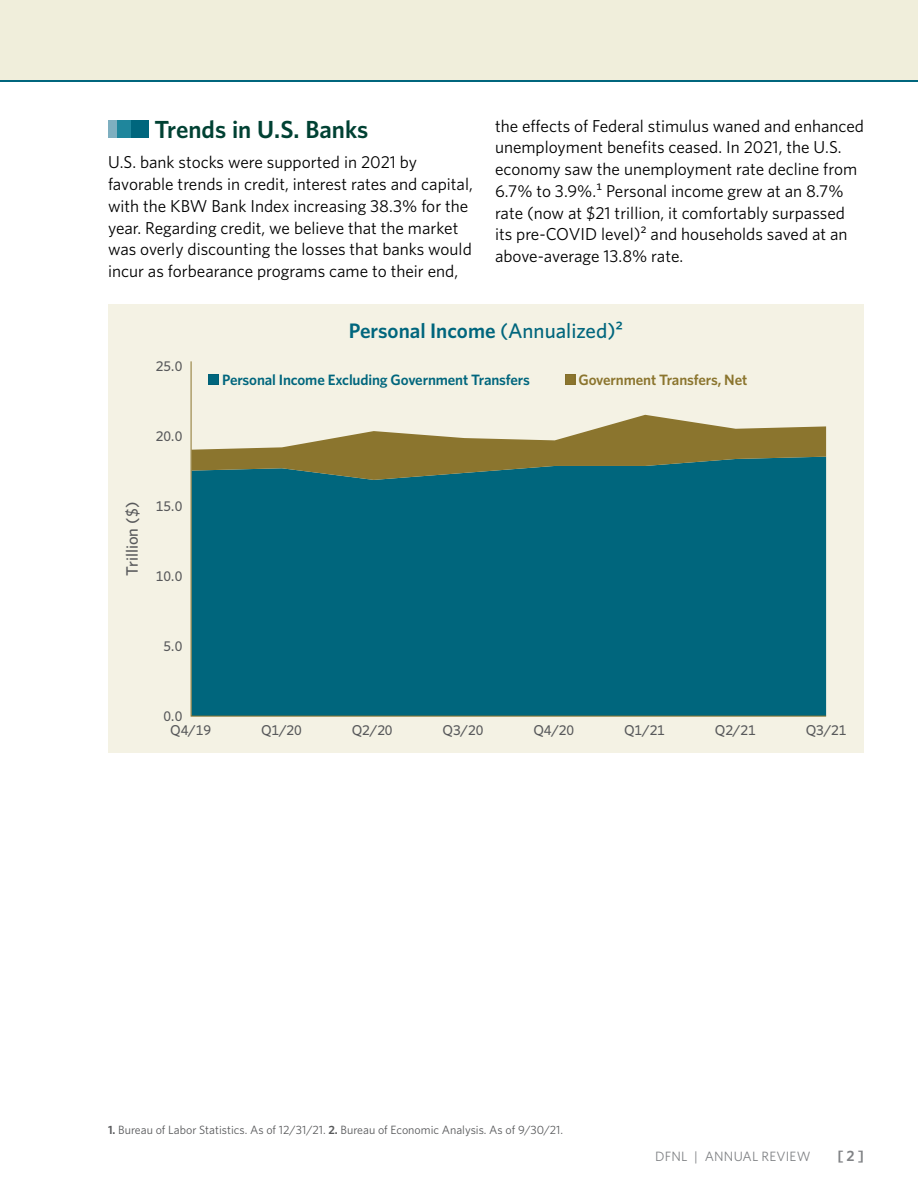
<style>
.page{position:relative;width:918px;height:1188px;background:#fff}
.page>*{position:absolute;margin:0;border:0;box-sizing:border-box;transform-origin:0 0}
.t1{font:600 24.75px "Whitney";color:#004133}
.t2{font:600 21px "Whitney";color:#00667d}
.Body{font:17.25px/21.8px "Whitney";color:#000}
.t3{font:500 16.5px "Whitney";color:#58595b}
.t4{font:600 15px "Whitney";letter-spacing:-.01em;color:#00667d}
.t5{font:600 15px "Whitney";letter-spacing:-.01em;color:#8b752e}
.t6{font:600 15px "Whitney";color:#808285}
.t7{font:500 14.25px "Whitney";letter-spacing:-.01em;color:#58595b}
.t8{font:13.5px "Whitney";letter-spacing:.01em;color:#808285}
.Footnote_first{font:12px "Whitney";color:#58595b}
.s1{font-weight:500}
.s2{font-weight:600}
</style>
<div class="page">
<div style="left:0;top:0;width:918px;height:80px;background:#f0eedb"></div>
<hr style="left:0;top:80px;width:918px;height:2px;background:#00667d">
<div style="left:108px;top:305px;width:756px;height:448px;background:#f4f2e4"></div>
<svg style="left:190px;top:361px;width:637px;height:356px"></svg>
<div style="left:131px;top:120px;width:18px;height:18px;background:#00667d"></div>
<div style="left:117px;top:120px;width:13px;height:18px;background:#1f869c"></div>
<div style="left:108px;top:120px;width:9px;height:18px;background:#7eafc0"></div>
<p class="t1" style="left:154px;top:113px;width:215px">Trends in U.S. Banks</p>
<p class="Body" style="left:108px;top:151px;width:366px">U.S. bank stocks were supported in 2021 by favorable trends in credit, interest rates and capital, with the KBW Bank Index increasing 38.3% for the year. Regarding credit, we believe that the market was overly discounting the losses that banks would incur as forbearance programs came to their end,</p>
<p class="Body" style="left:495px;top:114px;width:371px">the effects of Federal stimulus waned and enhanced unemployment benefits ceased. In 2021, the U.S. economy saw the unemployment rate decline from 6.7% to 3.9%.1 Personal income grew at an 8.7% rate (now at $21 trillion, it comfortably surpassed its pre-COVID level)2 and households saved at an above-average 13.8% rate.</p>
<p class="t7" style="left:156px;top:356px;width:28px">25.0</p>
<p class="t7" style="left:156px;top:427px;width:28px">20.0</p>
<p class="t3" style="left:121px;top:576px;width:76px;rotate:-90deg">Trillion ($)</p>
<p class="t7" style="left:156px;top:497px;width:28px">15.0</p>
<p class="t7" style="left:156px;top:567px;width:28px">10.0</p>
<p class="t2" style="left:349px;top:316px;width:276px">Personal Income <span class="s1">(Annualized)2</span></p>
<p class="t4" style="left:222px;top:370px;width:309px">Personal Income Excluding Government Transfers</p>
<p class="t5" style="left:579px;top:370px;width:170px">Government Transfers, Net</p>
<p class="t7" style="left:163px;top:637px;width:20px">5.0</p>
<p class="t7" style="left:163px;top:707px;width:20px">0.0</p>
<p class="t7" style="left:170px;top:721px;width:42px">Q4/19</p>
<p class="t7" style="left:261px;top:721px;width:42px">Q1/20</p>
<p class="t7" style="left:352px;top:721px;width:42px">Q2/20</p>
<p class="t7" style="left:443px;top:721px;width:42px">Q3/20</p>
<p class="t7" style="left:533px;top:721px;width:42px">Q4/20</p>
<p class="t7" style="left:624px;top:721px;width:42px">Q1/21</p>
<p class="t7" style="left:715px;top:721px;width:42px">Q2/21</p>
<p class="t7" style="left:806px;top:721px;width:42px">Q3/21</p>
<p class="Footnote_first" style="left:108px;top:1122px;width:457px"><span class="s2">1.</span> Bureau of Labor Statistics. As of 12/31/21. <span class="s2">2.</span> Bureau of Economic Analysis. As of 9/30/21.</p>
<p class="t8" style="left:655px;top:1147px;width:157px">DFNL | ANNUAL REVIEW</p>
<p class="t6" style="left:838px;top:1146px;width:28px">[ 2 ]</p>
</div>
